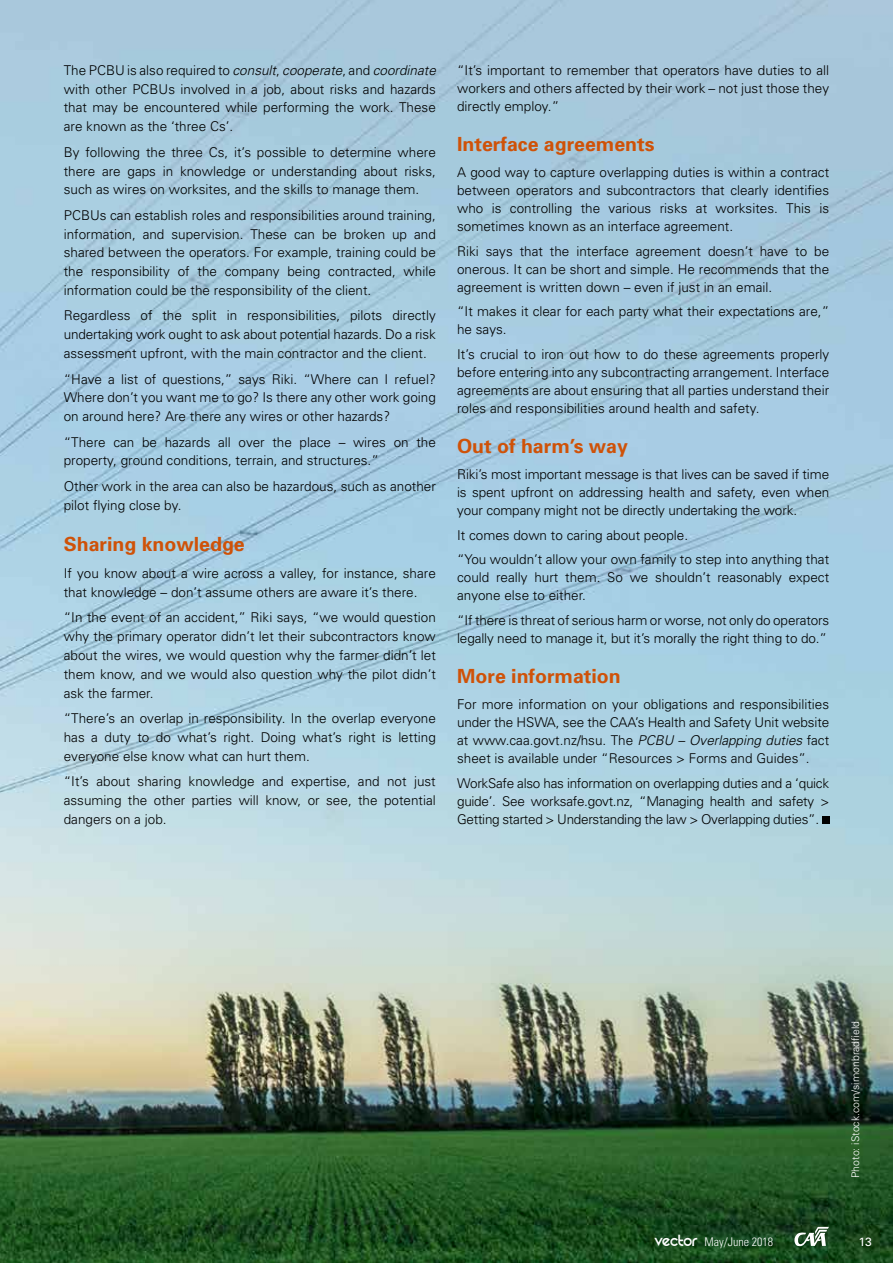
<style>
.page{position:relative;width:893px;height:1263px;background:#fff}
.page>*{position:absolute;margin:0;border:0;box-sizing:border-box;transform-origin:0 0}
.t1{font:700 19.5px "Univers";color:#cf5208}
.t2{font:300 13.5px/18.9px "Univers";color:#000;text-align:justify}
.t3{font:300 condensed 12px "Univers";color:#fff}
.t4{font:12px "Univers";color:#fff}
.t5{font:300 10.5px "Univers";color:#fff}
.s1{font-style:italic}
.s2{font-family:"REZ";font-weight:400;font-stretch:normal;font-size:18px}
</style>
<div class="page">
<img style="left:0;top:0;width:893px;height:1263px">
<div style="left:822px;top:816px;width:7px;height:8px;background:#000"></div>
<svg style="left:794px;top:1227px;width:35px;height:19px"></svg>
<p class="t2" style="left:64px;top:60px;width:374px">The PCBU is also required to <span class="s1">consult</span>, <span class="s1">cooperate</span>, and <span class="s1">coordinate </span>with other PCBUs involved in a job, about risks and hazards that may be encountered while performing the work. These are known as the ‘three Cs’.</p>
<p class="t2" style="left:64px;top:142px;width:374px">By following the three Cs, it’s possible to determine where there are gaps in knowledge or understanding about risks, such as wires on worksites, and the skills to manage them.</p>
<p class="t2" style="left:64px;top:205px;width:374px">PCBUs can establish roles and responsibilities around training, information, and supervision. These can be broken up and shared between the operators. For example, training could be the responsibility of the company being contracted, while information could be the responsibility of the client.</p>
<p class="t2" style="left:64px;top:306px;width:374px">Regardless of the split in responsibilities, pilots directly undertaking work ought to ask about potential hazards. Do a risk assessment upfront, with the main contractor and the client.</p>
<p class="t2" style="left:64px;top:369px;width:374px">“Have a list of questions,” says Riki. “Where can I refuel?<br>Where don’t you want me to go? Is there any other work going on around here? Are there any wires or other hazards?</p>
<p class="t2" style="left:64px;top:432px;width:374px">“There can be hazards all over the place – wires on the property, ground conditions, terrain, and structures.”</p>
<p class="t2" style="left:64px;top:476px;width:374px">Other work in the area can also be hazardous, such as another pilot flying close by.</p>
<h1 class="t1" style="left:64px;top:531px;width:182px">Sharing knowledge</h1>
<p class="t2" style="left:64px;top:563px;width:374px">If you know about a wire across a valley, for instance, share that knowledge – don’t assume others are aware it’s there.</p>
<p class="t2" style="left:64px;top:607px;width:374px">“In the event of an accident,” Riki says, “we would question why the primary operator didn’t let their subcontractors know about the wires, we would question why the farmer didn’t let them know, and we would also question why the pilot didn’t ask the farmer.</p>
<p class="t2" style="left:64px;top:708px;width:374px">“There’s an overlap in responsibility. In the overlap everyone has a duty to do what’s right. Doing what’s right is letting everyone else know what can hurt them.</p>
<p class="t2" style="left:64px;top:771px;width:374px">“It’s about sharing knowledge and expertise, and not just assuming the other parties will know, or see, the potential dangers on a job.</p>
<p class="t2" style="left:457px;top:61px;width:374px;line-height:18px">“It’s important to remember that operators have duties to all workers and others affected by their work – not just those they directly employ.”</p>
<h1 class="t1" style="left:457px;top:131px;width:199px">Interface agreements</h1>
<p class="t2" style="left:457px;top:163px;width:374px;line-height:18px">A good way to capture overlapping duties is within a contract between operators and subcontractors that clearly identifies who is controlling the various risks at worksites. This is sometimes known as an interface agreement.</p>
<p class="t2" style="left:457px;top:242px;width:374px;line-height:18px">Riki says that the interface agreement doesn’t have to be onerous. It can be short and simple. He recommends that the agreement is written down – even if just in an email.</p>
<p class="t2" style="left:457px;top:302px;width:374px;line-height:18px">“It makes it clear for each party what their expectations are,” he says.</p>
<p class="t2" style="left:457px;top:344px;width:374px;line-height:18px">It’s crucial to iron out how to do these agreements properly before entering into any subcontracting arrangement. Interface agreements are about ensuring that all parties understand their roles and responsibilities around health and safety.</p>
<h1 class="t1" style="left:457px;top:433px;width:172px">Out of harm’s way</h1>
<p class="t2" style="left:457px;top:465px;width:374px;line-height:18px">Riki’s most important message is that lives can be saved if time is spent upfront on addressing health and safety, even when your company might not be directly undertaking the work.</p>
<p class="t2" style="left:457px;top:522px;width:374px;line-height:24.5px">It comes down to caring about people.<br>“You wouldn’t allow your own family to step into anything that</p>
<p class="t2" style="left:457px;top:568px;width:374px;line-height:18px">could really hurt them. So we shouldn’t reasonably expect anyone else to either.</p>
<p class="t2" style="left:457px;top:610px;width:374px;line-height:18px">“If there is threat of serious harm or worse, not only do operators legally need to manage it, but it’s morally the right thing to do.”</p>
<h1 class="t1" style="left:457px;top:663px;width:165px">More information</h1>
<p class="t2" style="left:457px;top:695px;width:374px;line-height:18px">For more information on your obligations and responsibilities under the HSWA, see the CAA’s Health and Safety Unit website at www.caa.govt.nz/hsu. The <span class="s1">PCBU – Overlapping duties</span> fact sheet is available under “Resources &gt; Forms and Guides”.</p>
<p class="t2" style="left:457px;top:774px;width:374px;line-height:18px">WorkSafe also has information on overlapping duties and a ‘quick guide’. See worksafe.govt.nz, “Managing health and safety &gt; Getting started &gt; Understanding the law &gt; Overlapping duties”.</p>
<p class="t5" style="left:849px;top:1178px;width:158px;rotate:-90deg">Photo: iStock.com/simonbradfield</p>
<p class="t3" style="left:655px;top:1235px;width:120px"><span class="s2">vector</span> May/June 2018</p>
<p class="t4" style="left:858px;top:1234px;width:15px">13</p>
</div>
